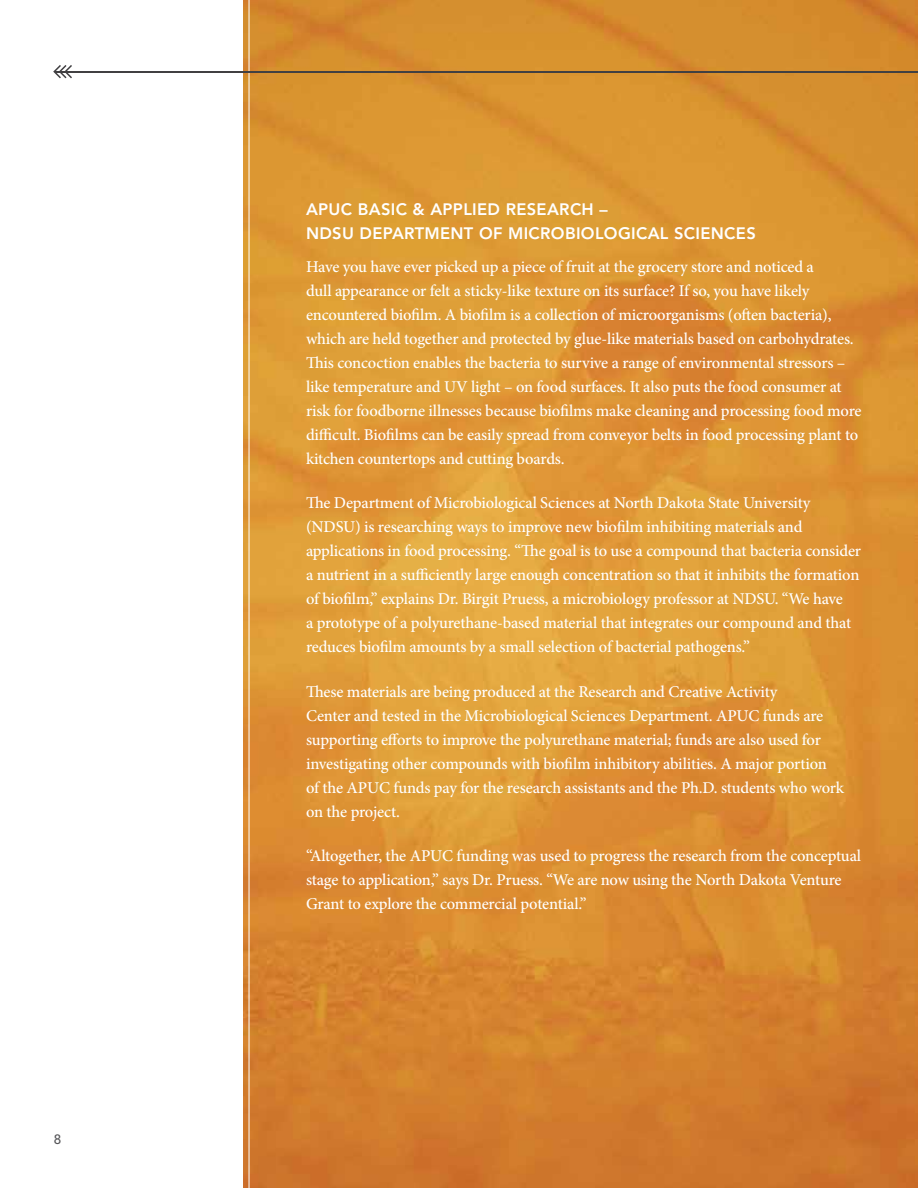
<style>
.page{position:relative;width:918px;height:1188px;background:#fff}
.page>*{position:absolute;margin:0;border:0;box-sizing:border-box;transform-origin:0 0}
.t1{font:500 16.5px/24px "Minion Pro";letter-spacing:-.01em;color:#fff}
.t2{font:800 16.5px/24px "Avenir";letter-spacing:.02em;color:#fff}
.t3{font:500 13.5px "Avenir";color:#565659}
</style>
<div class="page">
<img style="left:243px;top:0;width:675px;height:1188px">
<hr style="left:249px;top:0;width:1px;height:1188px;background:#fff">
<hr style="left:55px;top:71px;width:863px;height:1px;background:#414042">
<svg style="left:53px;top:65px;width:21px;height:14px"></svg>
<p class="t3" style="left:54px;top:1131px;width:9px">8</p>
<p class="t2" style="left:306px;top:197px;width:451px">APUC BASIC &amp; APPLIED RESEARCH –<br>NDSU DEPARTMENT OF MICROBIOLOGICAL SCIENCES</p>
<p class="t1" style="left:306px;top:255px;width:557px">Have you have ever picked up a piece of fruit at the grocery store and noticed a<br>dull appearance or felt a sticky-like texture on its surface? If so, you have likely encountered biofilm. A biofilm is a collection of microorganisms (often bacteria), which are held together and protected by glue-like materials based on carbohydrates.<br>This concoction enables the bacteria to survive a range of environmental stressors – like temperature and UV light – on food surfaces. It also puts the food consumer at risk for foodborne illnesses because biofilms make cleaning and processing food more difficult. Biofilms can be easily spread from conveyor belts in food processing plant to kitchen countertops and cutting boards.</p>
<p class="t1" style="left:306px;top:491px;width:557px">The Department of Microbiological Sciences at North Dakota State University (NDSU) is researching ways to improve new biofilm inhibiting materials and applications in food processing. “The goal is to use a compound that bacteria consider a nutrient in a sufficiently large enough concentration so that it inhibits the formation of biofilm,” explains Dr. Birgit Pruess, a microbiology professor at NDSU. “We have<br>a prototype of a polyurethane-based material that integrates our compound and that reduces biofilm amounts by a small selection of bacterial pathogens.”</p>
<p class="t1" style="left:306px;top:679px;width:540px">These materials are being produced at the Research and Creative Activity<br>Center and tested in the Microbiological Sciences Department. APUC funds are supporting efforts to improve the polyurethane material; funds are also used for investigating other compounds with biofilm inhibitory abilities. A major portion of the APUC funds pay for the research assistants and the Ph.D. students who work on the project.</p>
<p class="t1" style="left:306px;top:844px;width:557px">“Altogether, the APUC funding was used to progress the research from the conceptual stage to application,” says Dr. Pruess. “We are now using the North Dakota Venture<br>Grant to explore the commercial potential.”</p>
</div>
